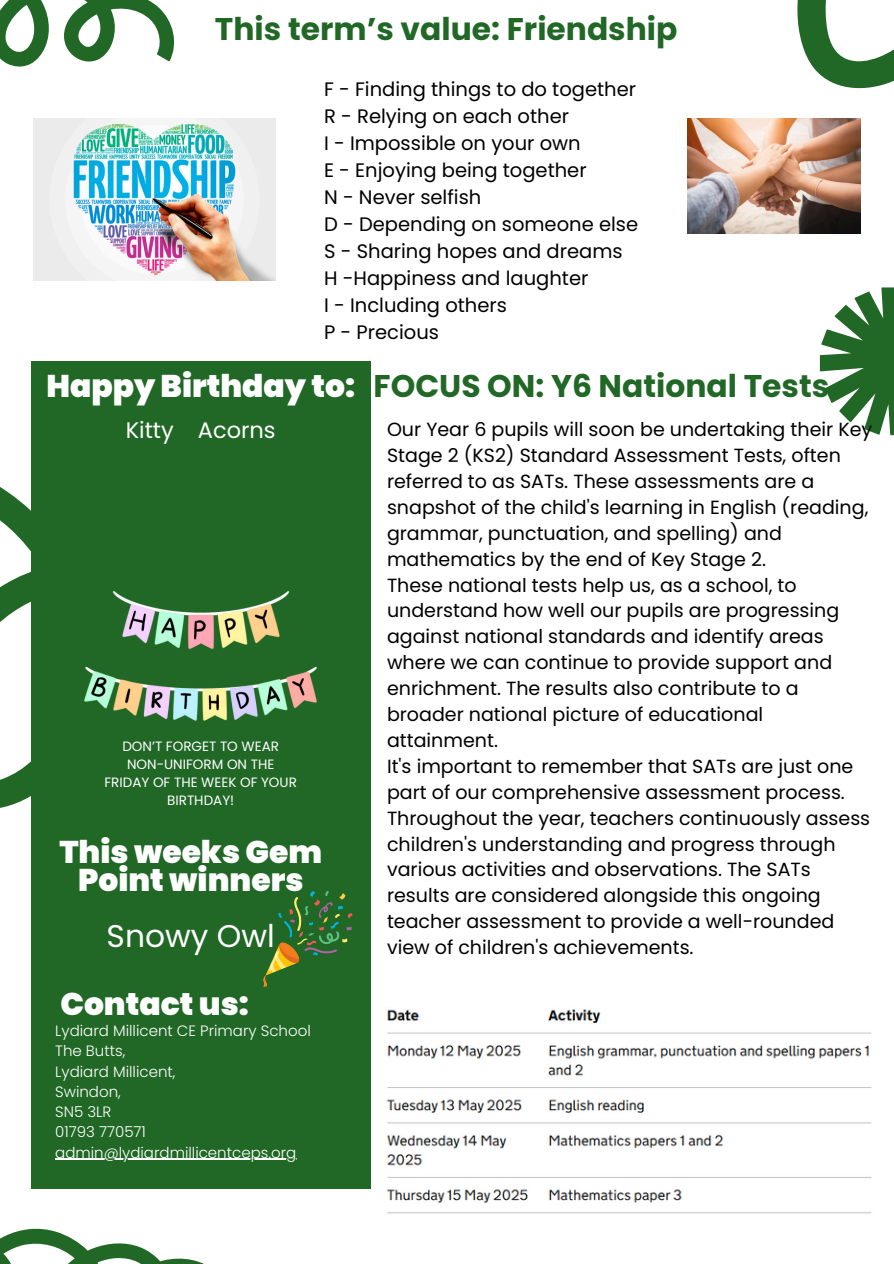
<style>
.page{position:relative;width:894px;height:1264px;background:#fff}
.page>*{position:absolute;margin:0;border:0;box-sizing:border-box;transform-origin:0 0}
.t1{font:900 31.35px/28.2px "Poppins";color:#fff;text-align:center}
.t2{font:700 31.35px "Poppins";color:#216826}
.t3{font:31.35px "Poppins";color:#fff}
.t4{font:22.5px "Poppins";color:#fff}
.t5{font:19.5px/27px "Poppins";color:#000}
.t6{font:19.05px/26px "Poppins";color:#000}
.t7{font:300 15px "Poppins";color:#fff}
.t8{font:13.5px/18px "Poppins";color:#fff;text-align:center}
</style>
<div class="page">
<svg style="left:0;top:487px;width:31px;height:321px"></svg>
<svg style="left:819px;top:287px;width:74px;height:148px"></svg>
<div style="left:31px;top:361px;width:339px;height:827px;background:#216826"></div>
<svg style="left:0;top:1228px;width:202px;height:35px"></svg>
<svg style="left:0;top:0;width:175px;height:67px"></svg>
<svg style="left:797px;top:0;width:96px;height:89px"></svg>
<img style="left:264px;top:891px;width:89px;height:95px">
<img style="left:85px;top:592px;width:232px;height:128px">
<img style="left:33px;top:119px;width:242px;height:162px">
<img style="left:687px;top:119px;width:172px;height:114px">
<img style="left:386px;top:1009px;width:486px;height:205px">
<hr style="left:55px;top:1158px;width:241px;height:1px;background:#fff">
<p class="t2" style="left:215px;top:7px;width:464px">This term’s value: Friendship</p>
<p class="t5" style="left:324px;top:75px;width:315px">F - Finding things to do together<br>R - Relying on each other<br>I - Impossible on your own<br>E - Enjoying being together<br>N - Never selfish<br>D - Depending on someone else<br>S - Sharing hopes and dreams<br>H -Happiness and laughter<br>I - Including others<br>P - Precious</p>
<p class="t1" style="left:46px;top:372px;width:310px">Happy Birthday to:</p>
<p class="t4" style="left:126px;top:414px;width:151px">Kitty Acorns</p>
<p class="t8" style="left:122px;top:737px;width:158px">DON’T FORGET TO WEAR<br>NON-UNIFORM ON THE</p>
<p class="t8" style="left:104px;top:773px;width:194px">FRIDAY OF THE WEEK OF YOUR<br>BIRTHDAY!</p>
<p class="t1" style="left:59px;top:837px;width:264px">This weeks Gem<br>Point winners</p>
<p class="t3" style="left:107px;top:914px;width:170px">Snowy Owl</p>
<p class="t1" style="left:60px;top:990px;width:190px">Contact us:</p>
<p class="t7" style="left:55px;top:1020px;width:257px">Lydiard Millicent CE Primary School</p>
<p class="t7" style="left:55px;top:1040px;width:72px">The Butts,</p>
<p class="t7" style="left:55px;top:1060px;width:122px">Lydiard Millicent,</p>
<h1 class="t7" style="left:55px;top:1081px;width:67px">Swindon,</h1>
<h3 class="t7" style="left:55px;top:1101px;width:58px">SN5 3LR</h3>
<p class="t7" style="left:55px;top:1121px;width:92px">01793 770571</p>
<h5 class="t7" style="left:55px;top:1141px;width:243px">admin@lydiardmillicentceps.org</h5>
<h1 class="t2" style="left:373px;top:364px;width:457px">FOCUS ON: Y6 National Tests</h1>
<h4 class="t6" style="left:387px;top:416px;width:486px">Our Year 6 pupils will soon be undertaking their Key Stage 2 (KS2) Standard Assessment Tests, often referred to as SATs. These assessments are a snapshot of the child's learning in English (reading, grammar, punctuation, and spelling) and mathematics by the end of Key Stage 2.<br>These national tests help us, as a school, to understand how well our pupils are progressing against national standards and identify areas where we can continue to provide support and enrichment. The results also contribute to a broader national picture of educational attainment.<br>It's important to remember that SATs are just one part of our comprehensive assessment process.<br>Throughout the year, teachers continuously assess children's understanding and progress through various activities and observations. The SATs results are considered alongside this ongoing teacher assessment to provide a well-rounded view of children's achievements.</h4>
</div>
